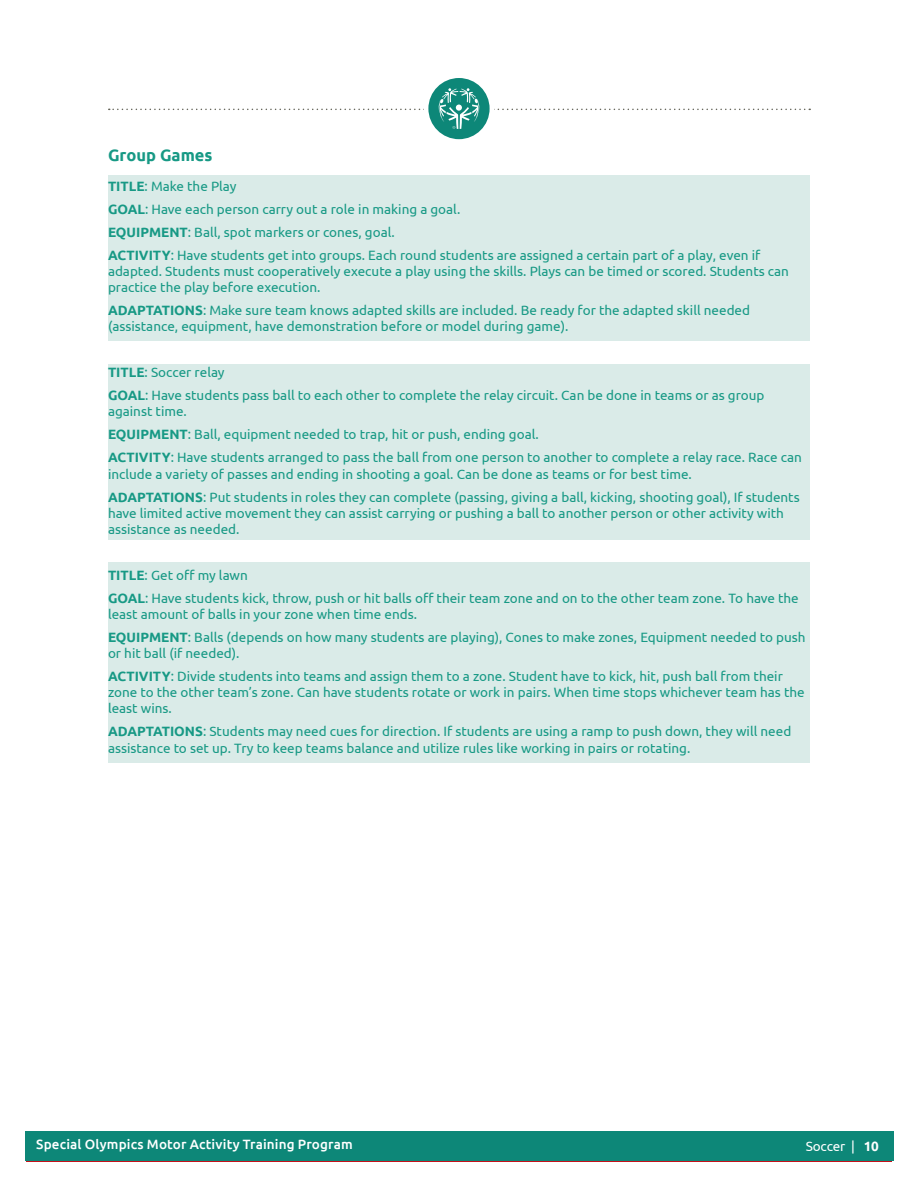
<style>
.page{position:relative;width:918px;height:1188px;background:#fff}
.page>*{position:absolute;margin:0;border:0;box-sizing:border-box;transform-origin:0 0}
.t1{font:700 16.5px "Ubuntu";color:#179985}
.t2{font:13.5px/23px "Ubuntu";color:#179985}
.t3{font:13.5px "Ubuntu";letter-spacing:.02em;color:#fff}
.t4{font:500 13.5px "Ubuntu";letter-spacing:.01em;color:#fff}
.s1{font-weight:700}
</style>
<div class="page">
<div style="left:26px;top:1132px;width:866px;height:30px;background:#c4121a"></div>
<div style="left:108px;top:176px;width:702px;height:165px;background:#daebe8"></div>
<div style="left:108px;top:562px;width:702px;height:200px;background:#daebe8"></div>
<div style="left:25px;top:1131px;width:868px;height:30px;background:#0d8778"></div>
<svg style="left:426px;top:76px;width:66px;height:65px"></svg>
<div style="left:424px;top:73px;width:70px;height:71px;border:4px solid #fff;border-radius:50%"></div>
<svg style="left:109px;top:88px;width:701px;height:41px"></svg>
<div style="left:108px;top:364px;width:702px;height:176px;background:#daebe8"></div>
<p class="t1" style="left:108px;top:145px;width:106px">Group Games</p>
<p class="t2" style="left:108px;top:174px;width:654px"><span class="s1">TITLE</span>: Make the Play<br><span class="s1">GOAL</span>: Have each person carry out a role in making a goal.<br><span class="s1">EQUIPMENT</span>: Ball, spot markers or cones, goal.<br><span class="s1">ACTIVITY</span>: Have students get into groups. Each round students are assigned a certain part of a play, even if</p>
<p class="t2" style="left:108px;top:263px;width:683px;line-height:16.2px">adapted. Students must cooperatively execute a play using the skills. Plays can be timed or scored. Students can practice the play before execution.</p>
<p class="t2" style="left:108px;top:302px;width:644px;line-height:16.2px"><span class="s1">ADAPTATIONS</span>: Make sure team knows adapted skills are included. Be ready for the adapted skill needed (assistance, equipment, have demonstration before or model during game).</p>
<p class="t2" style="left:108px;top:361px;width:658px"><span class="s1">TITLE</span>: Soccer relay<br><span class="s1">GOAL</span>: Have students pass ball to each other to complete the relay circuit. Can be done in teams or as group</p>
<p class="t2" style="left:108px;top:400px;width:695px">against time.<br><span class="s1">EQUIPMENT</span>: Ball, equipment needed to trap, hit or push, ending goal.<br><span class="s1">ACTIVITY</span>: Have students arranged to pass the ball from one person to another to complete a relay race. Race can</p>
<p class="t2" style="left:108px;top:462px;width:693px">include a variety of passes and ending in shooting a goal. Can be done as teams or for best time.<br><span class="s1">ADAPTATIONS</span>: Put students in roles they can complete (passing, giving a ball, kicking, shooting goal), If students</p>
<p class="t2" style="left:108px;top:504px;width:677px;line-height:16.2px">have limited active movement they can assist carrying or pushing a ball to another person or other activity with assistance as needed.</p>
<p class="t2" style="left:108px;top:563px;width:692px"><span class="s1">TITLE</span>: Get off my lawn<br><span class="s1">GOAL</span>: Have students kick, throw, push or hit balls off their team zone and on to the other team zone. To have the</p>
<p class="t2" style="left:108px;top:602px;width:699px">least amount of balls in your zone when time ends.<br><span class="s1">EQUIPMENT</span>: Balls (depends on how many students are playing), Cones to make zones, Equipment needed to push</p>
<p class="t2" style="left:108px;top:641px;width:676px">or hit ball (if needed).<br><span class="s1">ACTIVITY</span>: Divide students into teams and assign them to a zone. Student have to kick, hit, push ball from their</p>
<p class="t2" style="left:108px;top:684px;width:698px;line-height:16.2px">zone to the other team’s zone. Can have students rotate or work in pairs. When time stops whichever team has the least wins.</p>
<p class="t2" style="left:108px;top:723px;width:685px;line-height:16.2px"><span class="s1">ADAPTATIONS</span>: Students may need cues for direction. If students are using a ramp to push down, they will need assistance to set up. Try to keep teams balance and utilize rules like working in pairs or rotating.</p>
<p class="t4" style="left:36px;top:1136px;width:318px">Special Olympics Motor Activity Training Program</p>
<p class="t3" style="left:39px;top:1138px;width:317px">Special Olympics Motor Activity Training Program</p>
<p class="t3" style="left:806px;top:1138px;width:75px">Soccer | <span class="s1">10</span></p>
</div>
